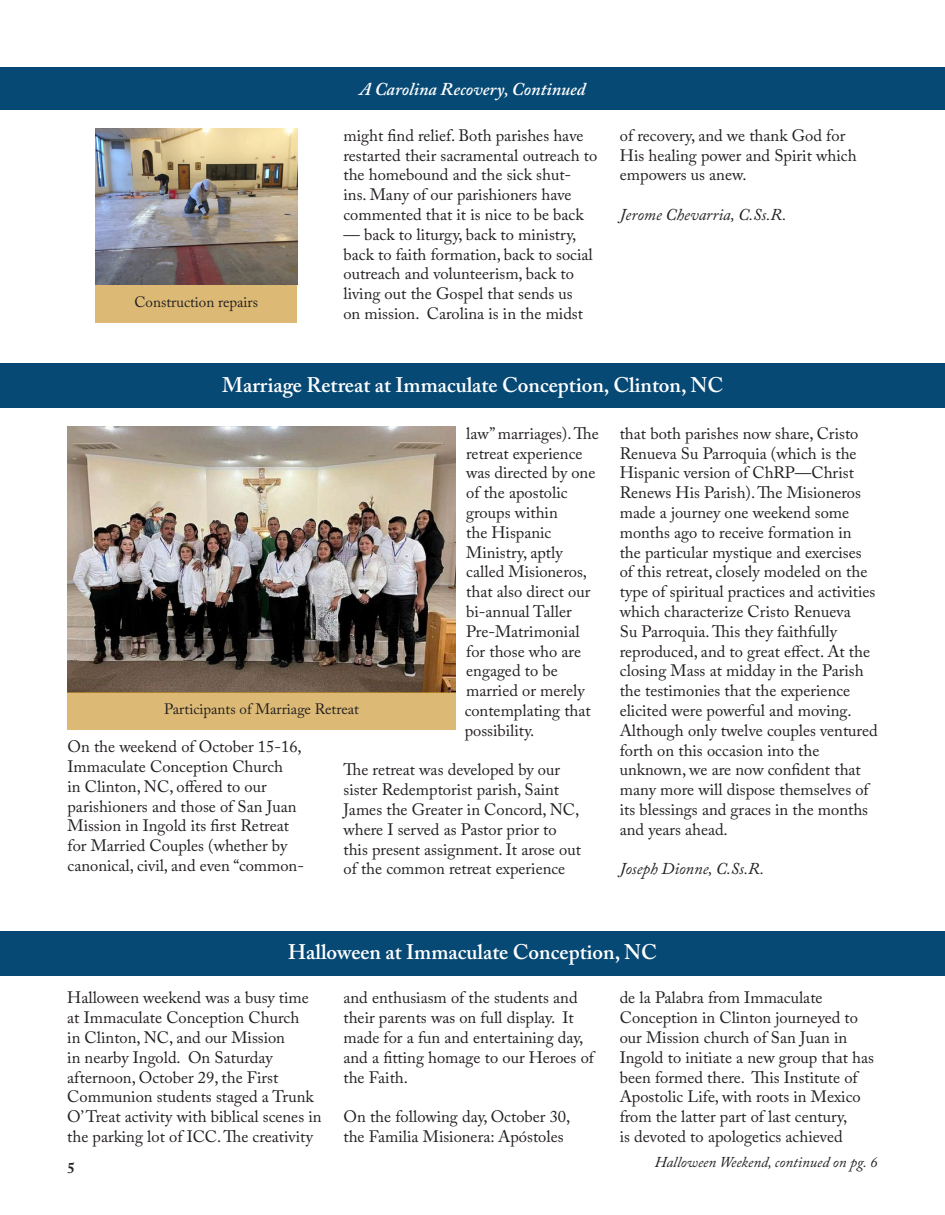
<style>
.page{position:relative;width:945px;height:1215px;background:#fff}
.page>*{position:absolute;margin:0;border:0;box-sizing:border-box;transform-origin:0 0}
.t1{font:600 21px "Adobe Caslon Pro";color:#fff}
.t2{font:italic 600 18px "Adobe Caslon Pro";color:#fff}
.t3{font:16.5px/19.8px "Adobe Caslon Pro";color:#231f20}
.t4{font:italic 16.5px "Adobe Caslon Pro";color:#231f20}
.t5{font:15px "Adobe Caslon Pro";color:#231f20}
.Paragraph_Style_1{font:italic 15px "Adobe Caslon Pro";color:#231f20}
.t6{font:700 15px "Adobe Caslon Pro";color:#231f20}
</style>
<div class="page">
<div style="left:0;top:931px;width:945px;height:44px;background:#064975"></div>
<div style="left:0;top:68px;width:945px;height:42px;background:#064975"></div>
<img style="left:95px;top:129px;width:202px;height:156px">
<div style="left:95px;top:285px;width:202px;height:38px;background:#dcba75"></div>
<div style="left:0;top:364px;width:945px;height:44px;background:#064975"></div>
<img style="left:68px;top:427px;width:388px;height:265px">
<div style="left:68px;top:692px;width:388px;height:38px;background:#dcba75"></div>
<p class="t5" style="left:134px;top:293px;width:125px">Construction repairs</p>
<p class="t2" style="left:359px;top:78px;width:228px">A Carolina Recovery, Continued</p>
<p class="t3" style="left:344px;top:125px;width:255px">might find relief. Both parishes have restarted their sacramental outreach to the homebound and the sick shut&shy;ins. Many of our parishioners have commented that it is nice to be back</p>
<p class="t3" style="left:344px;top:224px;width:251px">— back to liturgy, back to ministry, back to faith formation, back to social outreach and volunteerism, back to living out the Gospel that sends us on mission. Carolina is in the midst</p>
<p class="t3" style="left:620px;top:125px;width:238px">of recovery, and we thank God for<br>His healing power and Spirit which empowers us anew.</p>
<p class="t4" style="left:620px;top:205px;width:168px">Jerome Chevarria, C.Ss.R.</p>
<p class="t1" style="left:222px;top:372px;width:503px">Marriage Retreat at Immaculate Conception, Clinton, NC</p>
<p class="t3" style="left:465px;top:423px;width:136px">law” marriages). The retreat experience was directed by one of the apostolic groups within<br>the Hispanic<br>Ministry, aptly called Misioneros, that also direct our bi-annual Taller<br>Pre-Matrimonial for those who are engaged to be married or merely contemplating that possibility.</p>
<p class="t3" style="left:344px;top:760px;width:239px">The retreat was developed by our sister Redemptorist parish, Saint James the Greater in Concord, NC, where I served as Pastor prior to this present assignment. It arose out of the common retreat experience</p>
<p class="t5" style="left:164px;top:701px;width:196px">Participants of Marriage Retreat</p>
<p class="t3" style="left:68px;top:737px;width:238px">On the weekend of October 15-16,<br>Immaculate Conception Church<br>in Clinton, NC, offered to our parishioners and those of San Juan<br>Mission in Ingold its first Retreat for Married Couples (whether by canonical, civil, and even “common-</p>
<p class="t3" style="left:620px;top:423px;width:259px">that both parishes now share, Cristo Renueva Su Parroquia (which is the Hispanic version of ChRP—Christ Renews His Parish). The Misioneros made a journey one weekend some months ago to receive formation in<br>the particular mystique and exercises of this retreat, closely modeled on the type of spiritual practices and activities which characterize Cristo Renueva<br>Su Parroquia. This they faithfully reproduced, and to great effect. At the closing Mass at midday in the Parish the testimonies that the experience elicited were powerful and moving.<br>Although only twelve couples ventured forth on this occasion into the unknown, we are now confident that many more will dispose themselves of its blessings and graces in the months and years ahead.</p>
<p class="t4" style="left:620px;top:859px;width:146px">Joseph Dionne, C.Ss.R.</p>
<p class="t1" style="left:288px;top:940px;width:370px">Halloween at Immaculate Conception, NC</p>
<p class="t3" style="left:67px;top:988px;width:256px">Halloween weekend was a busy time at Immaculate Conception Church<br>in Clinton, NC, and our Mission<br>in nearby Ingold. On Saturday afternoon, October 29, the First Communion students staged a Trunk O’ Treat activity with biblical scenes in the parking lot of ICC. The creativity</p>
<p class="t3" style="left:344px;top:988px;width:252px">and enthusiasm of the students and their parents was on full display. It made for a fun and entertaining day, and a fitting homage to our Heroes of the Faith.</p>
<p class="t3" style="left:620px;top:988px;width:256px">de la Palabra from Immaculate Conception in Clinton journeyed to our Mission church of San Juan in Ingold to initiate a new group that has been formed there. This Institute of Apostolic Life, with roots in Mexico from the latter part of last century,<br>is devoted to apologetics achieved</p>
<p class="t3" style="left:344px;top:1107px;width:228px">On the following day, October 30, the Familia Misionera: Apóstoles</p>
<p class="t6" style="left:68px;top:1159px;width:9px">5</p>
<p class="Paragraph_Style_1" style="left:655px;top:1153px;width:224px">Halloween Weekend, continued on pg. 6</p>
</div>
